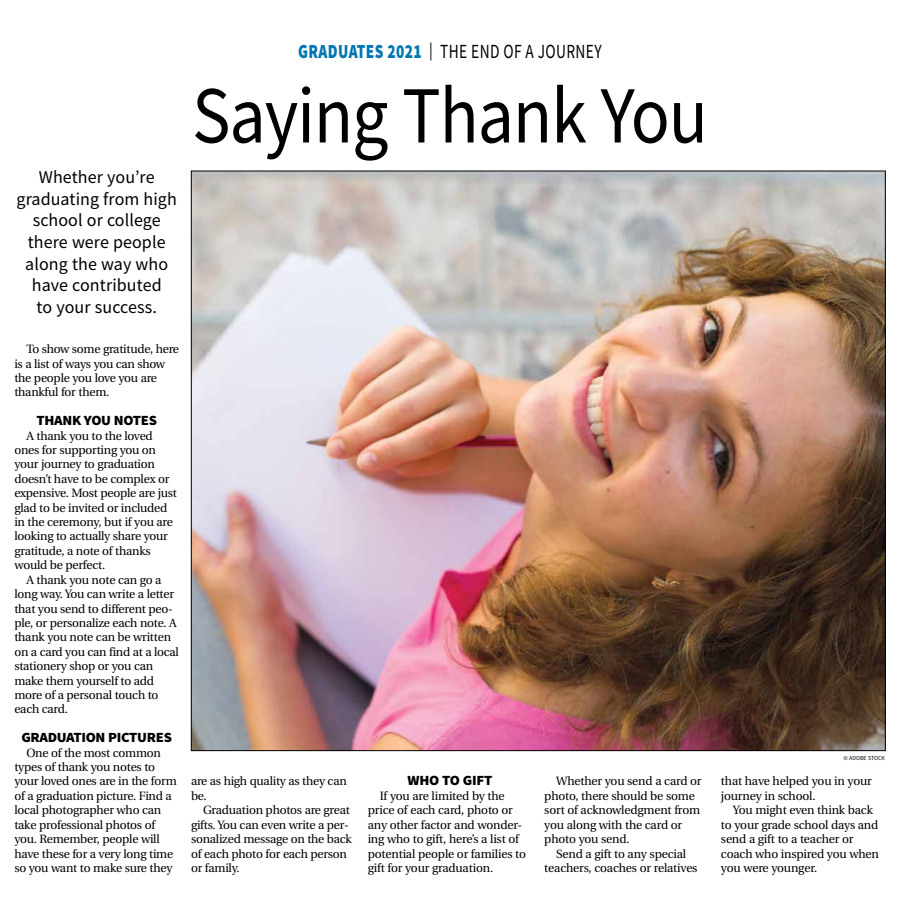
<style>
.page{position:relative;width:900px;height:908px;background:#fff}
.page>*{position:absolute;margin:0;border:0;box-sizing:border-box;transform-origin:0 0}
.t1{font:81px "Source Sans Pro";letter-spacing:-.015em;color:#000;scale:.89 1}
.t2{font:20px "Source Sans Pro";letter-spacing:.025em;color:#000;scale:.77 1}
.t3{font:18px/21.6px "Source Sans Pro";letter-spacing:.005em;color:#000;text-align:center}
.t4{font:900 14px "Source Sans Pro";letter-spacing:-.02em;color:#000;scale:1.05 1}
.t5{font:12px/14.4px "Utopia";letter-spacing:-.02em;color:#000}
.t6{font:6px "Source Sans Pro";color:#000}
.s1{font-weight:900;color:#0077b1}
.s2{font-size:18px}
</style>
<div class="page">
<img style="left:193px;top:173px;width:691px;height:575px">
<h3 class="t3" style="left:17px;top:166px;width:162px">Whether you’re graduating from high school or college there were people along the way who have contributed<br>to your success.</h3>
<p class="t5" style="left:14px;top:342px;width:166px;text-indent:12px">To show some gratitude, here is a list of ways you can show the people you love you are thankful for them.</p>
<p class="t4" style="left:36px;top:410px;width:116px">THANK YOU NOTES</p>
<p class="t5" style="left:14px;top:428px;width:164px;text-indent:12px">A thank you to the loved ones for supporting you on your journey to graduation doesn’t have to be complex or expensive. Most people are just glad to be invited or included in the ceremony, but if you are looking to actually share your gratitude, a note of thanks would be perfect.</p>
<p class="t5" style="left:14px;top:572px;width:166px;text-indent:12px">A thank you note can go a long way. You can write a letter that you send to different peo&shy;ple, or personalize each note. A thank you note can be written on a card you can find at a local stationery shop or you can make them yourself to add more of a personal touch to each card.</p>
<p class="t4" style="left:21px;top:727px;width:145px">GRADUATION PICTURES</p>
<p class="t5" style="left:14px;top:745px;width:164px;text-indent:12px">One of the most common types of thank you notes to your loved ones are in the form of a graduation picture. Find a local photographer who can take professional photos of you. Remember, people will have these for a very long time so you want to make sure they</p>
<h2 class="t2" style="left:298px;top:39px;width:396px"><span class="s1">GRADUATES 2021</span> <span class="s2">|</span> THE END OF A JOURNEY</h2>
<h1 class="t1" style="left:192px;top:64px;width:581px">Saying Thank You</h1>
<p class="t5" style="left:191px;top:774px;width:157px">are as high quality as they can be.</p>
<p class="t5" style="left:191px;top:803px;width:162px;text-indent:12px">Graduation photos are great gifts. You can even write a per&shy;sonalized message on the back of each photo for each person or family.</p>
<p class="t4" style="left:408px;top:770px;width:82px">WHO TO GIFT</p>
<p class="t5" style="left:368px;top:788px;width:160px;text-indent:12px">If you are limited by the price of each card, photo or any other factor and wonder&shy;ing who to gift, here’s a list of potential people or families to gift for your graduation.</p>
<p class="t5" style="left:544px;top:774px;width:159px;text-indent:12px">Whether you send a card or photo, there should be some sort of acknowledgment from you along with the card or photo you send.</p>
<p class="t5" style="left:544px;top:846px;width:155px;text-align:center">Send a gift to any special teachers, coaches or relatives</p>
<p class="t6" style="left:844px;top:754px;width:43px">© ADOBE STOCK</p>
<p class="t5" style="left:721px;top:774px;width:152px">that have helped you in your journey in school.</p>
<p class="t5" style="left:721px;top:803px;width:160px;text-indent:12px">You might even think back to your grade school days and send a gift to a teacher or coach who inspired you when you were younger.</p>
</div>
